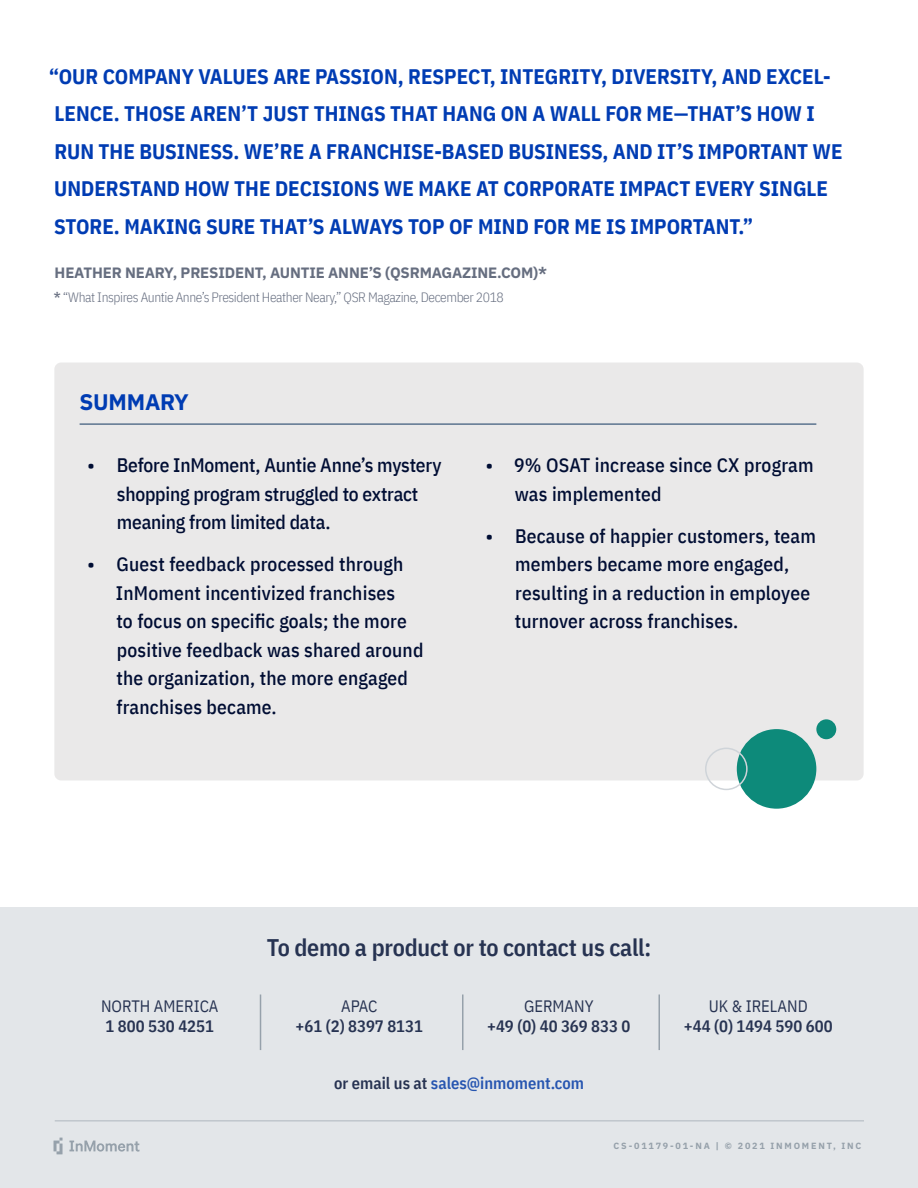
<style>
.page{position:relative;width:918px;height:1188px;background:#fff}
.page>*{position:absolute;margin:0;border:0;box-sizing:border-box;transform-origin:0 0}
.t1{font:600 24px "IBM Plex Sans Cond";letter-spacing:-.01em;color:#000d33}
.t2{font:700 22.5px "IBM Plex Sans";letter-spacing:-.01em;color:#003cb3}
.t3{font:700 21px/37.5px "IBM Plex Sans Cond";color:#003cb3}
.t4{font:500 19.5px/28.5px "IBM Plex Sans Cond";letter-spacing:.01em;color:#000d33}
.t5{font:500 19.5px/28.5px "IBM Plex Sans Cond";letter-spacing:-.01em;color:#000d33}
.t6{font:600 16.5px "IBM Plex Sans Cond";color:#000d33}
.t7{font:16.5px "IBM Plex Sans Cond";color:#000d33}
.t8{font:600 16.5px "IBM Plex Sans Cond";color:#003cb3}
.t9{font:700 15px "IBM Plex Sans";letter-spacing:-.01em;color:#666e80}
.t10{font:300 13.5px "IBM Plex Sans Cond";letter-spacing:-.03em;color:#666e80}
.t11{font:700 9px "IBM Plex Sans";letter-spacing:.2em;color:#96a1ab}
.s1{font-weight:600}
.s2{color:#000d33}
</style>
<div class="page">
<div style="left:0;top:907px;width:918px;height:281px;background:#e3e6e9"></div>
<div style="left:54px;top:363px;width:810px;height:417px;background:#eae9e9;border-radius:7px"></div>
<hr style="left:80px;top:424px;width:736px;height:1px;background:#143961">
<div style="left:737px;top:729px;width:79px;height:80px;background:#0d8a7a;border-radius:50%"></div>
<div style="left:816px;top:719px;width:20px;height:20px;background:#0d8a7a;border-radius:50%"></div>
<div style="left:705px;top:748px;width:43px;height:42px;border:2px solid #cfd4d9;border-radius:50%"></div>
<p class="t3" style="left:49px;top:56px;width:795px">“OUR COMPANY VALUES ARE PASSION, RESPECT, INTEGRITY, DIVERSITY, AND EXCEL-LENCE. THOSE AREN’T JUST THINGS THAT HANG ON A WALL FOR ME—THAT’S HOW I RUN THE BUSINESS. WE’RE A FRANCHISE-BASED BUSINESS, AND IT’S IMPORTANT WE UNDERSTAND HOW THE DECISIONS WE MAKE AT CORPORATE IMPACT EVERY SINGLE STORE. MAKING SURE THAT’S ALWAYS TOP OF MIND FOR ME IS IMPORTANT.”</p>
<p class="t9" style="left:55px;top:261px;width:494px">HEATHER NEARY, PRESIDENT, AUNTIE ANNE’S (QSRMAGAZINE.COM)*</p>
<p class="t10" style="left:54px;top:287px;width:451px"><span class="s1">*</span> “What Inspires Auntie Anne’s President Heather Neary,” QSR Magazine, December 2018</p>
<p class="t2" style="left:79px;top:384px;width:111px">SUMMARY</p>
<p class="t5" style="left:117px;top:449px;width:326px;text-indent:-29px">• Before InMoment, Auntie Anne’s mystery shopping program struggled to extract meaning from limited data.</p>
<p class="t4" style="left:116px;top:548px;width:309px;text-indent:-28px">• Guest feedback processed through InMoment incentivized franchises<br>to focus on specific goals; the more positive feedback was shared around the organization, the more engaged franchises became.</p>
<p class="t4" style="left:515px;top:449px;width:300px;text-indent:-29px">• 9% OSAT increase since CX program was implemented</p>
<p class="t4" style="left:515px;top:520px;width:303px;text-indent:-29px">• Because of happier customers, team members became more engaged, resulting in a reduction in employee turnover across franchises.</p>
<p class="t7" style="left:101px;top:994px;width:119px">NORTH AMERICA</p>
<p class="t6" style="left:106px;top:1013px;width:110px">1 800 530 4251</p>
<p class="t1" style="left:267px;top:929px;width:386px">To demo a product or to contact us call:</p>
<p class="t7" style="left:341px;top:994px;width:38px">APAC</p>
<p class="t6" style="left:296px;top:1013px;width:129px">+61 (2) 8397 8131</p>
<p class="t7" style="left:524px;top:994px;width:71px">GERMANY</p>
<p class="t6" style="left:487px;top:1013px;width:145px">+49 (0) 40 369 833 0</p>
<p class="t8" style="left:334px;top:1070px;width:251px"><span class="s2">or email us at</span> sales@inmoment.com</p>
<p class="t7" style="left:709px;top:994px;width:100px">UK &amp; IRELAND</p>
<p class="t6" style="left:684px;top:1013px;width:150px">+44 (0) 1494 590 600</p>
<p class="t11" style="left:614px;top:1139px;width:249px">CS-01179-01-NA | © 2021 INMOMENT, INC</p>
</div>
